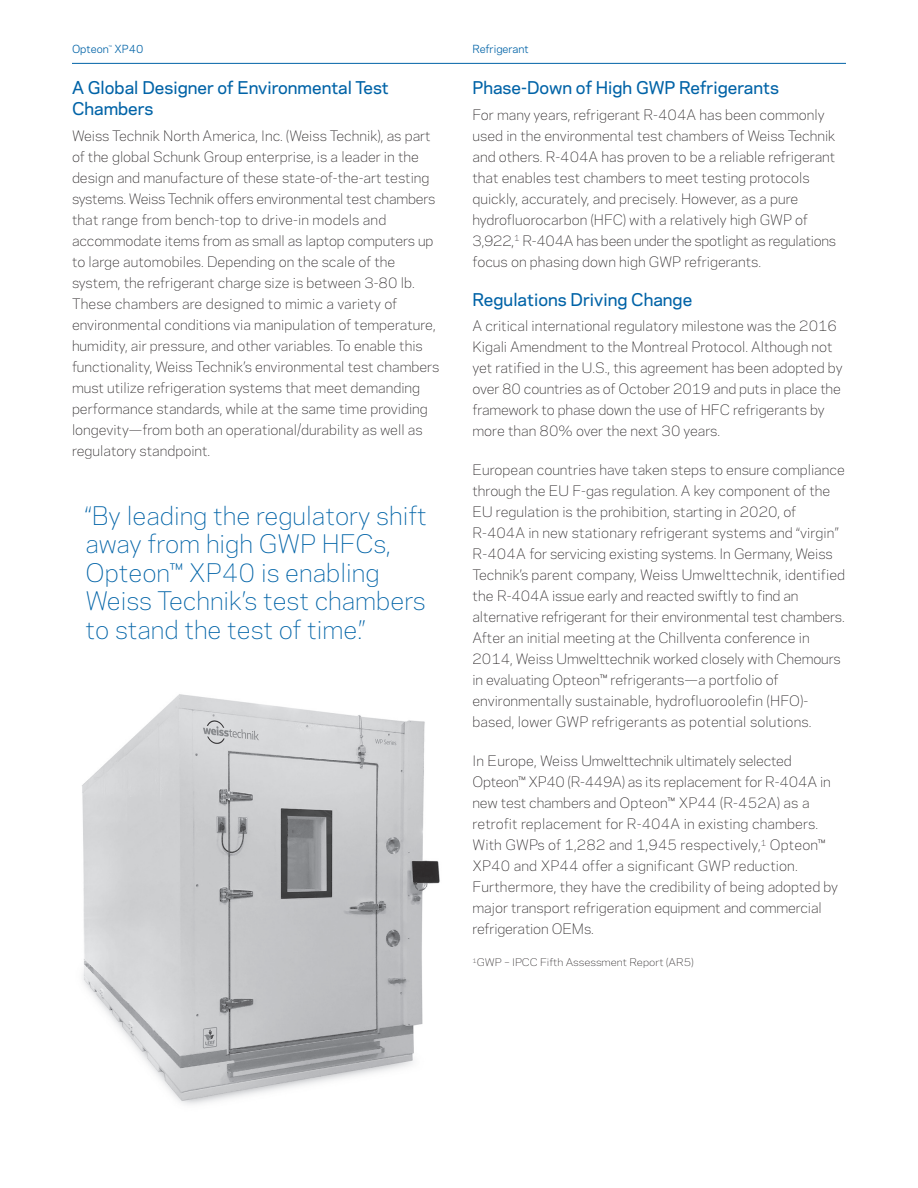
<style>
.page{position:relative;width:918px;height:1188px;background:#fff}
.page>*{position:absolute;margin:0;border:0;box-sizing:border-box;transform-origin:0 0}
.t1{font:300 24px/28.5px "Chemours Sans";color:#0163a7}
.t2{font:500 16.5px/21px "Chemours Sans";color:#0163a7}
.t3{font:300 13.5px/21px "Chemours Sans";color:#231f20}
.t4{font:10.5px "Chemours Sans";color:#0163a7}
.t5{font:300 9.9px "Chemours Sans";color:#231f20;scale:1.07 1}
</style>
<div class="page">
<hr style="left:72px;top:63px;width:774px;height:1px;background:#0163a7">
<img style="left:82px;top:694px;width:358px;height:411px">
<p class="t4" style="left:72px;top:41px;width:73px">Opteon<sup>™</sup> XP40</p>
<p class="t4" style="left:472px;top:41px;width:58px">Refrigerant</p>
<p class="t2" style="left:72px;top:76px;width:318px">A Global Designer of Environmental Test<br>Chambers</p>
<p class="t3" style="left:72px;top:124px;width:369px">Weiss Technik North America, Inc. (Weiss Technik), as part of the global Schunk Group enterprise, is a leader in the design and manufacture of these state-of-the-art testing systems. Weiss Technik offers environmental test chambers that range from bench-top to drive-in models and accommodate items from as small as laptop computers up to large automobiles. Depending on the scale of the system, the refrigerant charge size is between 3-80 lb.<br>These chambers are designed to mimic a variety of environmental conditions via manipulation of temperature, humidity, air pressure, and other variables. To enable this functionality, Weiss Technik’s environmental test chambers must utilize refrigeration systems that meet demanding performance standards, while at the same time providing longevity—from both an operational/durability as well as regulatory standpoint.</p>
<h1 class="t1" style="left:86px;top:500px;width:343px">“By leading the regulatory shift away from high GWP HFCs,<br>Opteon™ XP40 is enabling<br>Weiss Technik’s test chambers to stand the test of time.”</h1>
<p class="t2" style="left:472px;top:76px;width:308px">Phase-Down of High GWP Refrigerants</p>
<p class="t3" style="left:472px;top:103px;width:365px">For many years, refrigerant R-404A has been commonly used in the environmental test chambers of Weiss Technik and others. R-404A has proven to be a reliable refrigerant that enables test chambers to meet testing protocols quickly, accurately, and precisely. However, as a pure hydrofluorocarbon (HFC) with a relatively high GWP of 3,922,<sup>1</sup> R-404A has been under the spotlight as regulations focus on phasing down high GWP refrigerants.</p>
<p class="t2" style="left:472px;top:288px;width:221px">Regulations Driving Change</p>
<p class="t3" style="left:472px;top:315px;width:372px">A critical international regulatory milestone was the 2016<br>Kigali Amendment to the Montreal Protocol. Although not yet ratified in the U.S., this agreement has been adopted by over 80 countries as of October 2019 and puts in place the framework to phase down the use of HFC refrigerants by more than 80% over the next 30 years.</p>
<p class="t3" style="left:472px;top:459px;width:374px">European countries have taken steps to ensure compliance through the EU F-gas regulation. A key component of the EU regulation is the prohibition, starting in 2020, of R-404A in new stationary refrigerant systems and “virgin” R-404A for servicing existing systems. In Germany, Weiss Technik’s parent company, Weiss Umwelttechnik, identified the R-404A issue early and reacted swiftly to find an alternative refrigerant for their environmental test chambers.<br>After an initial meeting at the Chillventa conference in 2014, Weiss Umwelttechnik worked closely with Chemours in evaluating Opteon™ refrigerants—a portfolio of environmentally sustainable, hydrofluoroolefin (HFO)- based, lower GWP refrigerants as potential solutions.</p>
<p class="t3" style="left:472px;top:750px;width:367px">In Europe, Weiss Umwelttechnik ultimately selected Opteon™ XP40 (R-449A) as its replacement for R-404A in new test chambers and Opteon™ XP44 (R-452A) as a retrofit replacement for R-404A in existing chambers.<br>With GWPs of 1,282 and 1,945 respectively,<sup>1</sup> Opteon™ XP40 and XP44 offer a significant GWP reduction.<br>Furthermore, they have the credibility of being adopted by major transport refrigeration equipment and commercial refrigeration OEMs.</p>
<p class="t5" style="left:472px;top:955px;width:208px"><sup>1</sup>GWP – IPCC Fifth Assessment Report (AR5)</p>
</div>
